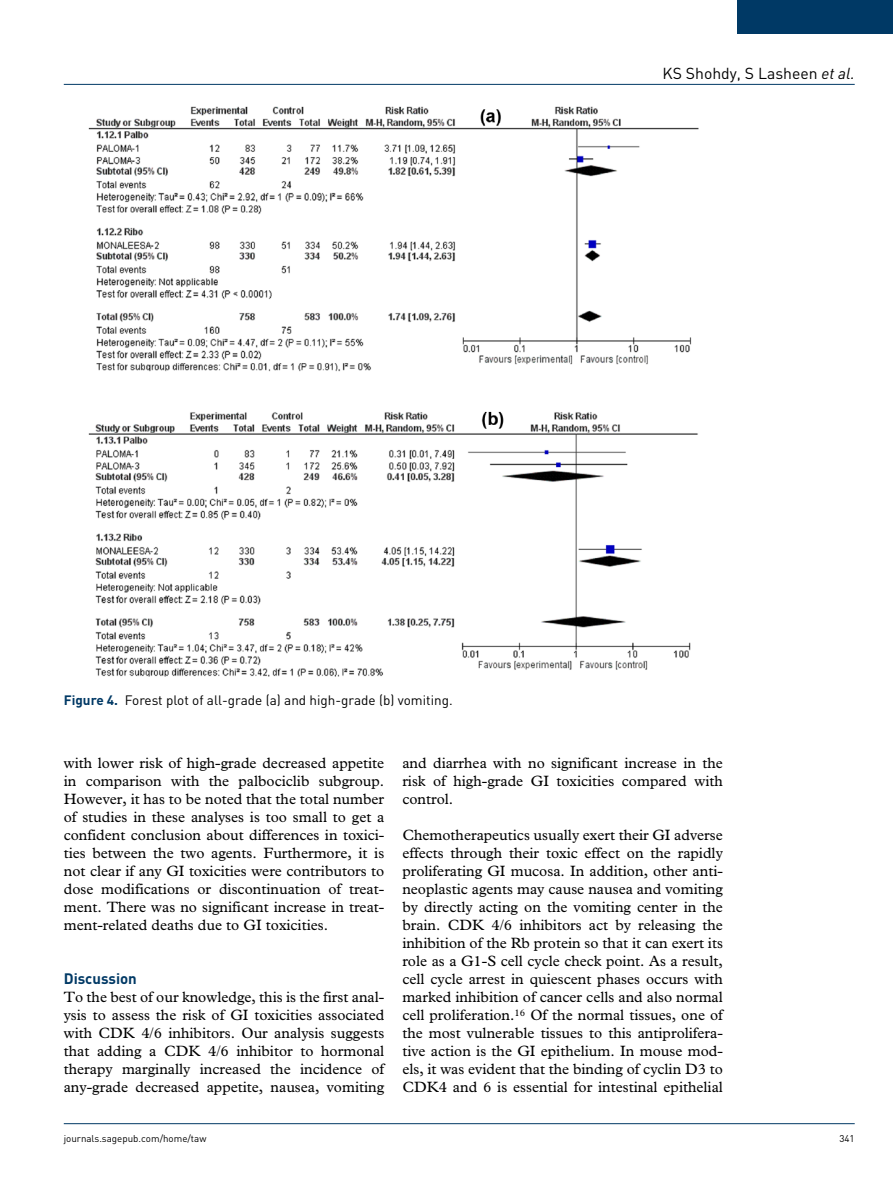
<style>
.page{position:relative;width:893px;height:1191px;background:#fff}
.page>*{position:absolute;margin:0;border:0;box-sizing:border-box;transform-origin:0 0}
.t1{font:15.75px "DIN";color:#000}
.t2{font:15px/18px "Plantin Std";color:#000;text-align:justify}
.t3{font:700 15px "DIN";color:#003965}
.t4{font:13.5px "DIN";color:#000}
.t5{font:9.75px "DIN";color:#000}
.s1{font-style:italic}
.s2{font-weight:700;color:#003965}
</style>
<div class="page">
<hr style="left:64px;top:84px;width:791px;height:1px;background:#003965">
<hr style="left:64px;top:1123px;width:791px;height:1px;background:#003965">
<div style="left:738px;top:0;width:155px;height:34px;background:#003965"></div>
<img style="left:88px;top:106px;width:611px;height:571px">
<p class="t1" style="left:662px;top:63px;width:194px">KS Shohdy, S Lasheen <span class="s1">et al.</span></p>
<p class="t4" style="left:64px;top:691px;width:390px"><span class="s2">Figure 4.</span> Forest plot of all-grade (a) and high-grade (b) vomiting.</p>
<p class="t2" style="left:64px;top:754px;width:322px">with lower risk of high-grade decreased appetite in comparison with the palbociclib subgroup.<br>However, it has to be noted that the total number of studies in these analyses is too small to get a confident conclusion about differences in toxici&shy;ties between the two agents. Furthermore, it is not clear if any GI toxicities were contributors to dose modifications or discontinuation of treat&shy;ment. There was no significant increase in treat&shy;ment-related deaths due to GI toxicities.</p>
<p class="t3" style="left:64px;top:969px;width:75px">Discussion</p>
<p class="t2" style="left:64px;top:988px;width:322px">To the best of our knowledge, this is the first anal&shy;ysis to assess the risk of GI toxicities associated with CDK 4/6 inhibitors. Our analysis suggests that adding a CDK 4/6 inhibitor to hormonal therapy marginally increased the incidence of any-grade decreased appetite, nausea, vomiting</p>
<p class="t2" style="left:402px;top:754px;width:322px">and diarrhea with no significant increase in the risk of high-grade GI toxicities compared with control.</p>
<p class="t2" style="left:402px;top:826px;width:322px">Chemotherapeutics usually exert their GI adverse effects through their toxic effect on the rapidly proliferating GI mucosa. In addition, other anti&shy;neoplastic agents may cause nausea and vomiting by directly acting on the vomiting center in the brain. CDK 4/6 inhibitors act by releasing the inhibition of the Rb protein so that it can exert its role as a G1-S cell cycle check point. As a result, cell cycle arrest in quiescent phases occurs with marked inhibition of cancer cells and also normal cell proliferation.<sup>16</sup> Of the normal tissues, one of the most vulnerable tissues to this antiprolifera&shy;tive action is the GI epithelium. In mouse mod&shy;els, it was evident that the binding of cyclin D3 to CDK4 and 6 is essential for intestinal epithelial</p>
<p class="t5" style="left:64px;top:1132px;width:144px">journals.sagepub.com/home/taw</p>
<p class="t5" style="left:839px;top:1132px;width:17px">341</p>
</div>
